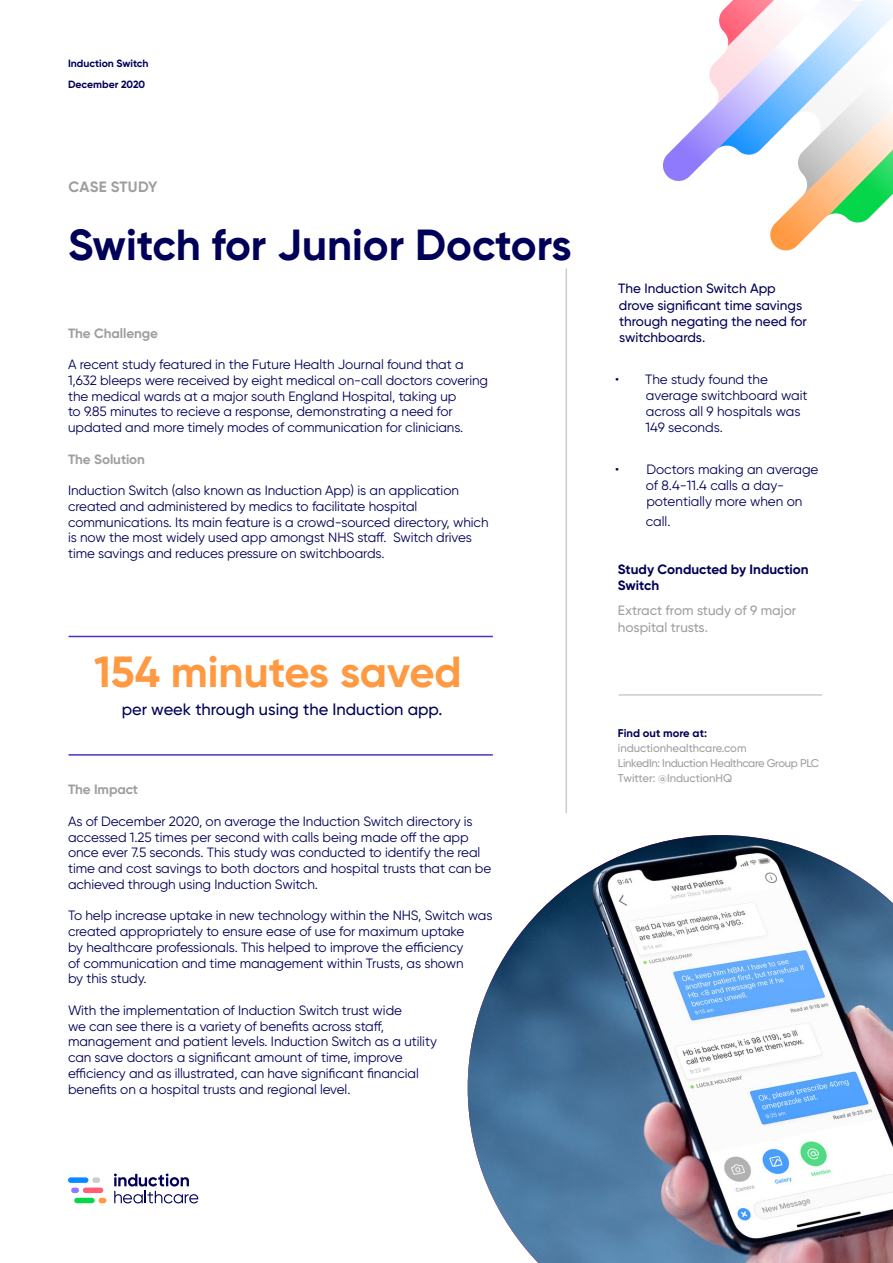
<style>
.page{position:relative;width:893px;height:1263px;background:#fff}
.page>*{position:absolute;margin:0;border:0;box-sizing:border-box;transform-origin:0 0}
.t1{font:700 43.5px "Gilroy";color:#000058}
.Call_Out_Stat{font:700 43.5px "Gilroy";color:#ff9942}
.Call_Out{font:500 16.5px "Gilroy";color:#000058}
.t2{font:700 15px "Gilroy";letter-spacing:.01em;color:#9f9f9f}
.Body_Copy{font:13.5px/15.8px "Gilroy";letter-spacing:-.005em;color:#000058}
.Body_Copy-2{font:13.5px/15.8px "Gilroy";letter-spacing:-.005em;color:#000059}
.t3{font:500 13.5px/16.2px "Gilroy";color:#000058}
.Quote_Name{font:500 13.5px/16.5px "Gilroy";color:#9f9f9f}
.Body_Copy-3{font:700 13.5px "Gilroy";letter-spacing:-.005em;color:#9f9f9f}
.Quote_Name-2{font:700 13.5px/16.5px "Gilroy";color:#000058}
.t4{font:500 11.25px "Gilroy";color:#9f9f9f}
.t5{font:500 11.25px "Gilroy";letter-spacing:-.025em;color:#9f9f9f}
.t6{font:700 11.25px "Gilroy";color:#000058}
.Folio_-_Title{font:700 10.5px "Gilroy";color:#000059}
</style>
<div class="page">
<svg style="left:663px;top:0;width:230px;height:251px"></svg>
<hr style="left:566px;top:269px;width:1px;height:544px;background:#ccc">
<div style="left:68px;top:1177px;width:20px;height:6px;background:#058aff;border-radius:3px"></div>
<div style="left:92px;top:1177px;width:8px;height:6px;background:#ccc;border-radius:3px"></div>
<div style="left:71px;top:1187px;width:8px;height:6px;background:#8f7afc;border-radius:3px"></div>
<div style="left:74px;top:1198px;width:21px;height:5px;background:#05d64a;border-radius:3px"></div>
<svg style="left:99px;top:1198px;width:7px;height:5px"></svg>
<div style="left:83px;top:1187px;width:20px;height:6px;background:#ff5e75;border-radius:3px"></div>
<svg style="left:114px;top:1173px;width:84px;height:30px"></svg>
<hr style="left:69px;top:636px;width:424px;height:1px;background:#4b34c1">
<hr style="left:69px;top:754px;width:424px;height:2px;background:#4b34c1">
<hr style="left:619px;top:694px;width:203px;height:2px;background:#ccc">
<img style="left:468px;top:835px;width:425px;height:428px">
<p class="Folio_-_Title" style="left:68px;top:57px;width:82px">Induction Switch</p>
<p class="Folio_-_Title" style="left:68px;top:78px;width:79px">December 2020</p>
<p class="t2" style="left:69px;top:177px;width:90px">CASE STUDY</p>
<p class="t1" style="left:68px;top:217px;width:505px">Switch for Junior Doctors</p>
<p class="Body_Copy-3" style="left:68px;top:324px;width:92px">The Challenge</p>
<p class="Body_Copy-2" style="left:68px;top:356px;width:422px">A recent study featured in the Future Health Journal found that a 1,632 bleeps were received by eight medical on-call doctors covering the medical wards at a major south England Hospital, taking up<br>to 9.85 minutes to recieve a response, demonstrating a need for updated and more timely modes of communication for clinicians.</p>
<p class="Body_Copy-3" style="left:68px;top:450px;width:78px">The Solution</p>
<p class="Body_Copy" style="left:68px;top:482px;width:422px">Induction Switch (also known as Induction App) is an application created and administered by medics to facilitate hospital communications. Its main feature is a crowd-sourced directory, which is now the most widely used app amongst NHS staff. Switch drives time savings and reduces pressure on switchboards.</p>
<p class="Call_Out_Stat" style="left:94px;top:644px;width:369px">154 minutes saved</p>
<p class="Call_Out" style="left:122px;top:699px;width:322px">per week through using the Induction app.</p>
<p class="Body_Copy-3" style="left:68px;top:781px;width:72px">The Impact</p>
<p class="Body_Copy" style="left:68px;top:813px;width:425px">As of December 2020, on average the Induction Switch directory is accessed 1.25 times per second with calls being made off the app once ever 7.5 seconds. This study was conducted to identify the real time and cost savings to both doctors and hospital trusts that can be achieved through using Induction Switch.</p>
<p class="Body_Copy" style="left:68px;top:908px;width:426px">To help increase uptake in new technology within the NHS, Switch was created appropriately to ensure ease of use for maximum uptake<br>by healthcare professionals. This helped to improve the efficiency<br>of communication and time management within Trusts, as shown<br>by this study.</p>
<p class="Body_Copy" style="left:68px;top:1002px;width:370px">With the implementation of Induction Switch trust wide<br>we can see there is a variety of benefits across staff, management and patient levels. Induction Switch as a utility can save doctors a significant amount of time, improve efficiency and as illustrated, can have significant financial benefits on a hospital trusts and regional level.</p>
<p class="t3" style="left:618px;top:280px;width:190px">The Induction Switch App drove significant time savings through negating the need for switchboards.</p>
<p class="Body_Copy" style="left:646px;top:371px;width:164px;line-height:16.2px;text-indent:-31px">• The study found the average switchboard wait across all 9 hospitals was<br>149 seconds.</p>
<p class="Body_Copy" style="left:646px;top:461px;width:174px;line-height:16.2px;text-indent:-31px">• Doctors making an average of 8.4-11.4 calls a day&shy;potentially more when on</p>
<p class="Body_Copy" style="left:646px;top:513px;width:26px">call.</p>
<p class="Quote_Name-2" style="left:618px;top:560px;width:192px">Study Conducted by Induction<br>Switch</p>
<p class="Quote_Name" style="left:618px;top:602px;width:180px">Extract from study of 9 major hospital trusts.</p>
<p class="t6" style="left:618px;top:726px;width:91px">Find out more at:</p>
<p class="t4" style="left:618px;top:742px;width:130px">inductionhealthcare.com</p>
<p class="t5" style="left:618px;top:757px;width:203px">LinkedIn: Induction Healthcare Group PLC</p>
<p class="t4" style="left:618px;top:772px;width:116px">Twitter: @InductionHQ</p>
</div>
